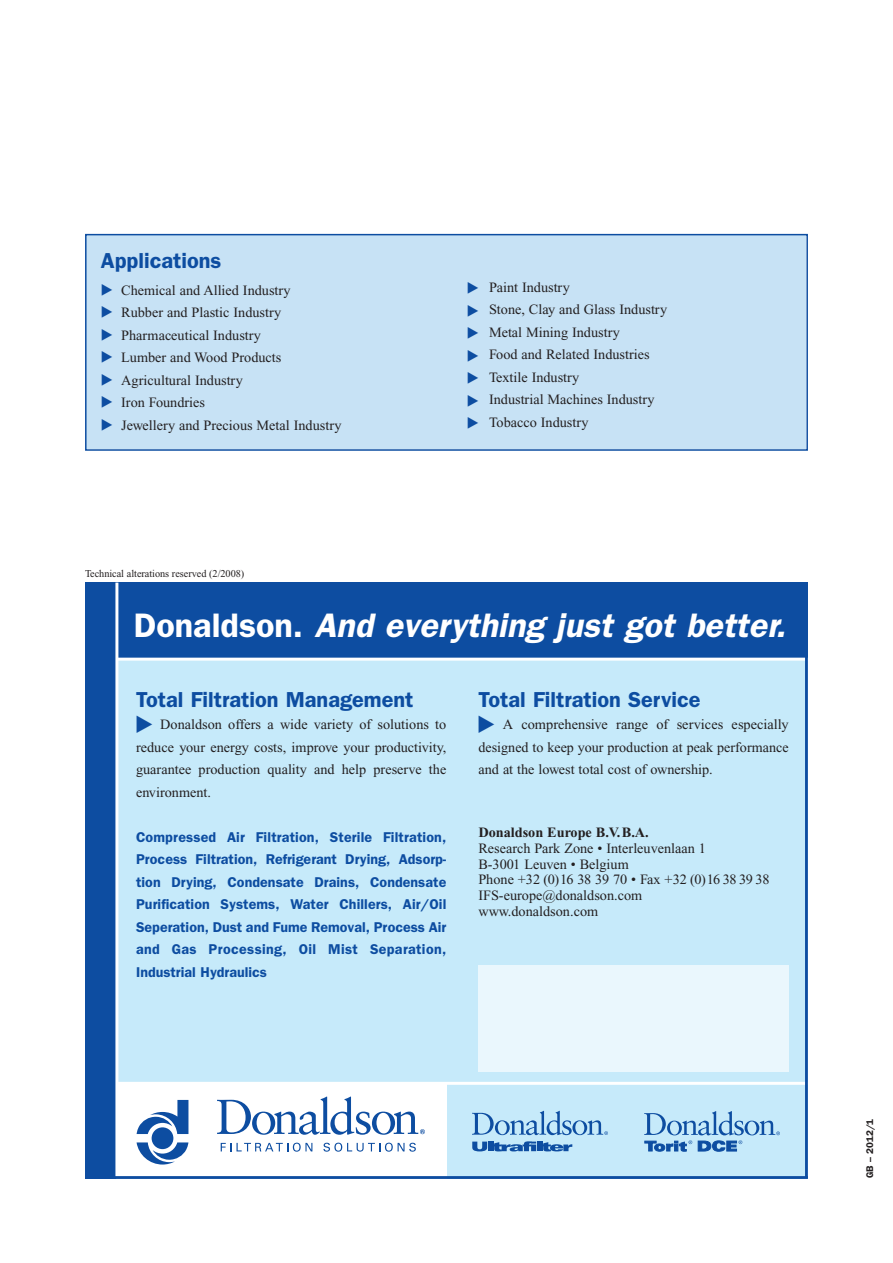
<style>
.page{position:relative;width:893px;height:1263px;background:#fff}
.page>*{position:absolute;margin:0;border:0;box-sizing:border-box;transform-origin:0 0}
.t1{font:italic 600 34.2px "Franklin Gothic";color:#fff}
.t2{font:22.5px "European Pi Three";color:#0d4da1}
.t3{font:600 21.75px "Franklin Gothic";color:#0d4da1}
.t4{font:15px/22.5px "European Pi Three";color:#0d4da1;text-align:justify}
.t5{font:14.25px/22.5px "Times New Roman";color:#231f20}
.t6{font:600 14.25px/22.5px "Franklin Gothic";letter-spacing:.025em;color:#0d4da1;text-align:justify}
.t7{font:700 14.25px "Times New Roman";color:#231f20}
.t8{font:10.5px "Times New Roman";letter-spacing:-.005em;color:#231f20}
.t9{font:600 9.75px "Franklin Gothic";color:#231f20}
.s1{font-style:normal}
</style>
<div class="page">
<div style="left:87px;top:235px;width:719px;height:214px;background:#c7e2f5"></div>
<div style="left:85px;top:234px;width:723px;height:217px;border:2px solid #0d4da1"></div>
<div style="left:85px;top:583px;width:723px;height:596px;background:#0d4da1"></div>
<div style="left:117px;top:659px;width:691px;height:520px;background:#c6eafa"></div>
<div style="left:117px;top:1083px;width:329px;height:96px;background:#fff"></div>
<hr style="left:117px;top:658px;width:691px;height:3px;background:#fff">
<svg style="left:472px;top:1141px;width:15px;height:10px"></svg>
<div style="left:488px;top:1141px;width:5px;height:10px;background:#0d4da1"></div>
<svg style="left:493px;top:1141px;width:43px;height:10px"></svg>
<div style="left:537px;top:1141px;width:5px;height:10px;background:#0d4da1"></div>
<svg style="left:542px;top:1142px;width:30px;height:9px"></svg>
<svg style="left:472px;top:1111px;width:136px;height:24px"></svg>
<svg style="left:644px;top:1111px;width:136px;height:41px"></svg>
<hr style="left:117px;top:1082px;width:691px;height:3px;background:#fff">
<hr style="left:805px;top:583px;width:3px;height:595px;background:#0d4da1">
<div style="left:478px;top:965px;width:311px;height:106px;background:#eaf7fd"></div>
<hr style="left:115px;top:583px;width:3px;height:595px;background:#fff">
<hr style="left:85px;top:1176px;width:723px;height:3px;background:#0d4da1">
<svg style="left:221px;top:1143px;width:91px;height:9px"></svg>
<svg style="left:323px;top:1143px;width:93px;height:9px"></svg>
<svg style="left:137px;top:1100px;width:51px;height:64px"></svg>
<svg style="left:217px;top:1096px;width:208px;height:39px"></svg>
<h3 class="t3" style="left:101px;top:254px;width:122px">Applications</h3>
<p class="t4" style="left:101px;top:278px;width:14px">- - - - - - -</p>
<p class="t5" style="left:121px;top:280px;width:222px">Chemical and Allied Industry<br>Rubber and Plastic Industry<br>Pharmaceutical Industry<br>Lumber and Wood Products<br>Agricultural Industry<br>Iron Foundries<br>Jewellery and Precious Metal Industry</p>
<p class="t5" style="left:489px;top:277px;width:180px">Paint Industry<br>Stone, Clay and Glass Industry<br>Metal Mining Industry<br>Food and Related Industries<br>Textile Industry<br>Industrial Machines Industry<br>Tobacco Industry</p>
<p class="t4" style="left:467px;top:277px;width:14px">- - - - - - -</p>
<p class="t8" style="left:85px;top:570px;width:161px">Technical alterations reserved (2/2008)</p>
<h1 class="t1" style="left:134px;top:613px;width:653px"><span class="s1">Donaldson.</span> And everything just got better.</h1>
<h3 class="t3" style="left:136px;top:692px;width:279px">Total Filtration Management</h3>
<p class="t5" style="left:136px;top:714px;width:312px;text-align:justify;text-indent:24px">Donaldson offers a wide variety of solutions to reduce your energy costs, improve your productivity, guarantee production quality and help preserve the environment.</p>
<p class="t6" style="left:136px;top:827px;width:312px">Compressed Air Filtration, Sterile Filtration, Process Filtration, Refrigerant Drying, Adsorp - tion Drying, Condensate Drains, Condensate Purification Systems, Water Chillers, Air/Oil Seperation, Dust and Fume Removal, Process Air and Gas Processing, Oil Mist Separation, Industrial Hydraulics</p>
<h3 class="t3" style="left:478px;top:692px;width:224px">Total Filtration Service</h3>
<p class="t5" style="left:478px;top:714px;width:312px;text-align:justify;text-indent:24px">A comprehensive range of services especially de signed to keep your production at peak performance and at the lowest total cost of ownership.</p>
<h2 class="t2" style="left:135px;top:709px;width:20px">-</h2>
<h2 class="t2" style="left:477px;top:709px;width:20px">-</h2>
<p class="t7" style="left:478px;top:827px;width:172px">Donaldson Europe B.V.B.A.</p>
<p class="t5" style="left:478px;top:841px;width:293px;line-height:15.8px">Research Park Zone • Interleuvenlaan 1<br>B-3001 Leuven • Belgium<br>Phone +32 (0)16 38 39 70 • Fax +32 (0)16 38 39 38<br>IFS-europe@donaldson.com<br>www.donaldson.com</p>
<p class="t9" style="left:866px;top:1178px;width:61px;rotate:-90deg">GB – 2012/1</p>
</div>
